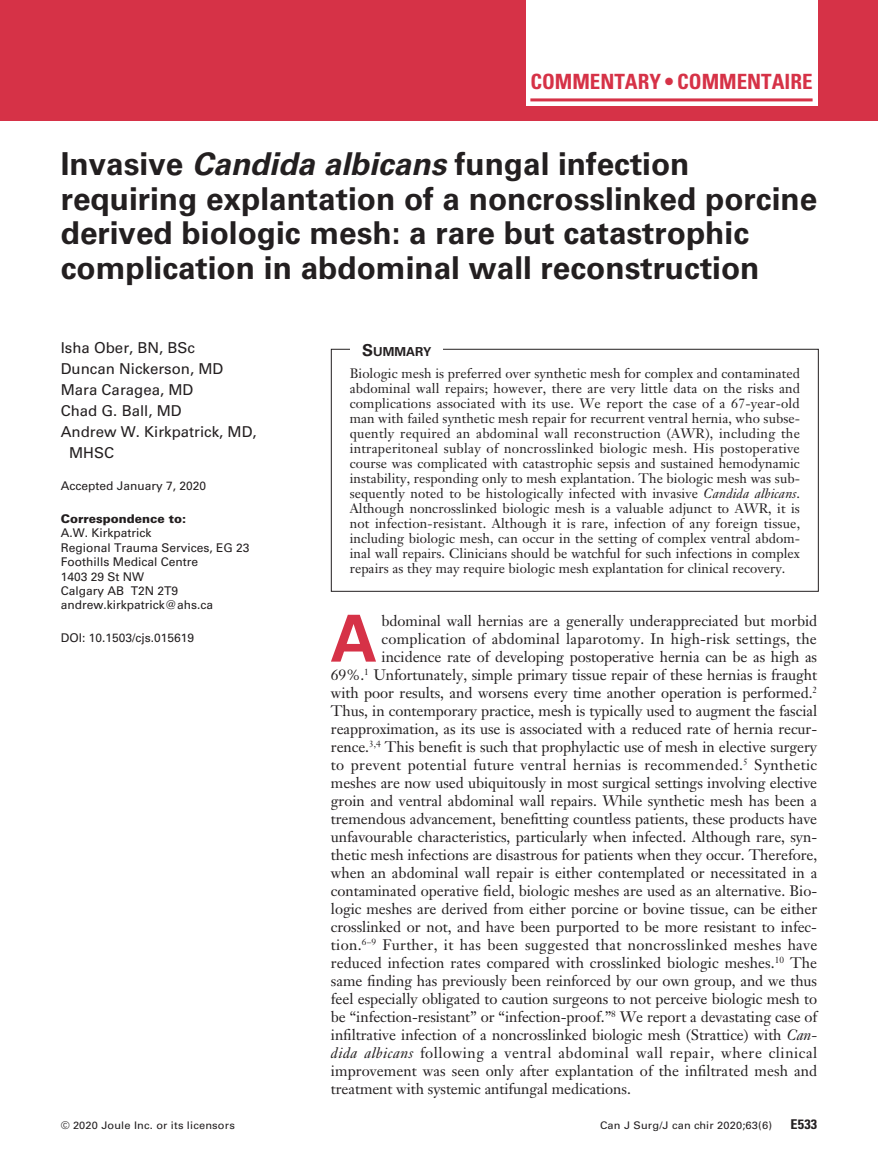
<style>
.page{position:relative;width:878px;height:1175px;background:#fff}
.page>*{position:absolute;margin:0;border:0;box-sizing:border-box;transform-origin:0 0}
.t1{font:700 64.8px "Univers LT Std";color:#d63247}
.t2{font:700 31.5px/34.5px "Univers LT Std";color:#231f20}
.t3{font:700 condensed 21px "Univers LT Std";color:#d63247}
.t4{font:15px "Janson Text LT Std";letter-spacing:-.005em;color:#231f20}
.t5{font:15px "Univers LT Std";color:#231f20}
.t6{font:15px "Janson Text LT Std";letter-spacing:.025em;color:#231f20}
.t7{font:15px "Janson Text LT Std";letter-spacing:.02em;color:#231f20}
.t8{font:15px "Janson Text LT Std";letter-spacing:.035em;color:#231f20}
.t9{font:15px "Janson Text LT Std";letter-spacing:.015em;color:#231f20}
.t10{font:13.5px/15px "Janson Text LT Std";letter-spacing:.005em;color:#231f20;text-align:justify}
.t11{font:700 condensed 13.5px "Univers LT Std";color:#231f20;scale:1.05 1}
.t12{font:700 12.3px "Univers LT Std";color:#231f20}
.t13{font:12px/14.4px "Univers LT Std";color:#231f20}
.t14{font:900 12px "Univers LT Std";color:#231f20}
.t15{font:10.5px "Univers LT Std";letter-spacing:.015em;color:#231f20;scale:1.05 1}
.s1{font-stretch:normal}
.s2{font-style:italic}
.s3{font-size:16.5px}
</style>
<div class="page">
<div style="left:0;top:0;width:878px;height:120px;background:#d63247"></div>
<div style="left:331px;top:349px;width:487px;height:242px;border:1px solid #231f20"></div>
<div style="left:351px;top:342px;width:92px;height:17px;background:#fff"></div>
<div style="left:526px;top:0;width:291px;height:106px;background:#fff"></div>
<hr style="left:530px;top:98px;width:282px;height:3px;background:#d63247">
<h3 class="t3" style="left:530px;top:69px;width:284px">COMMENTARY <span class="s1">•</span> COMMENTAIRE</h3>
<h2 class="t2" style="left:61px;top:147px;width:757px">Invasive <span class="s2">Candida albicans</span> fungal infection requiring explantation of a noncrosslinked porcine derived biologic mesh: a rare but catastrophic complication in abdominal wall reconstruction</h2>
<p class="t5" style="left:61px;top:339px;width:136px">Isha Ober, BN, BSc</p>
<p class="t5" style="left:61px;top:360px;width:164px">Duncan Nickerson, MD</p>
<p class="t5" style="left:61px;top:381px;width:134px">Mara Caragea, MD</p>
<p class="t5" style="left:61px;top:402px;width:122px">Chad G. Ball, MD</p>
<p class="t5" style="left:61px;top:423px;width:197px">Andrew W. Kirkpatrick, MD,</p>
<p class="t5" style="left:69px;top:444px;width:46px">MHSC</p>
<p class="t13" style="left:61px;top:479px;width:147px">Accepted January 7, 2020</p>
<p class="t14" style="left:61px;top:511px;width:127px">Correspondence to:</p>
<p class="t13" style="left:61px;top:526px;width:190px">A.W. Kirkpatrick<br>Regional Trauma Services, EG 23<br>Foothills Medical Centre<br>1403 29 St NW<br>Calgary AB T2N 2T9 andrew.kirkpatrick@ahs.ca</p>
<p class="t13" style="left:61px;top:630px;width:135px">DOI: 10.1503/cjs.015619</p>
<p class="t12" style="left:362px;top:345px;width:71px"><span class="s3">S</span>UMMARY</p>
<p class="t10" style="left:350px;top:365px;width:452px">Biologic mesh is preferred over synthetic mesh for complex and contaminated abdominal wall repairs; however, there are very little data on the risks and complications associated with its use. We report the case of a 67-year-old man with failed synthetic mesh repair for recurrent ventral hernia, who subse&shy;quently required an abdominal wall reconstruction (AWR), including the intraperitoneal sublay of noncrosslinked biologic mesh. His postoperative course was complicated with catastrophic sepsis and sustained hemodynamic instability, responding only to mesh explantation. The biologic mesh was sub&shy;sequently noted to be histologically infected with invasive <span class="s2">Candida albicans</span>.<br>Although noncrosslinked biologic mesh is a valuable adjunct to AWR, it is not infection-resistant. Although it is rare, infection of any foreign tissue, including biologic mesh, can occur in the setting of complex ventral abdom&shy;inal wall repairs. Clinicians should be watchful for such infections in complex repairs as they may require biologic mesh explantation for clinical recovery.</p>
<h1 class="t1" style="left:330px;top:601px;width:48px">A</h1>
<p class="t4" style="left:381px;top:611px;width:437px">bdominal wall hernias are a generally underappreciated but morbid</p>
<p class="t9" style="left:381px;top:629px;width:437px">complication of abdominal laparotomy. In high-risk settings, the</p>
<p class="t4" style="left:381px;top:647px;width:437px">incidence rate of developing postoperative hernia can be as high as</p>
<p class="t4" style="left:331px;top:665px;width:488px">69%.<sup>1</sup> Unfortunately, simple primary tissue repair of these hernias is fraught</p>
<p class="t4" style="left:331px;top:683px;width:487px">with poor results, and worsens every time another operation is performed.<sup>2</sup></p>
<p class="t4" style="left:331px;top:701px;width:488px">Thus, in contemporary practice, mesh is typically used to augment the fascial</p>
<p class="t4" style="left:331px;top:719px;width:488px">reapproximation, as its use is associated with a reduced rate of hernia recur-</p>
<p class="t4" style="left:331px;top:737px;width:487px">rence.<sup>3,4</sup> This benefit is such that prophylactic use of mesh in elective surgery</p>
<p class="t6" style="left:331px;top:755px;width:488px">to prevent potential future ventral hernias is recommended.<sup>5</sup> Synthetic</p>
<p class="t4" style="left:331px;top:773px;width:488px">meshes are now used ubiquitously in most surgical settings involving elective</p>
<p class="t4" style="left:331px;top:791px;width:487px">groin and ventral abdominal wall repairs. While synthetic mesh has been a</p>
<p class="t4" style="left:331px;top:809px;width:488px">tremendous advancement, benefitting countless patients, these products have</p>
<p class="t4" style="left:331px;top:827px;width:488px">unfavourable characteristics, particularly when infected. Although rare, syn-</p>
<p class="t4" style="left:331px;top:845px;width:488px">thetic mesh infections are disastrous for patients when they occur. Therefore,</p>
<p class="t4" style="left:331px;top:863px;width:488px">when an abdominal wall repair is either contemplated or necessitated in a</p>
<p class="t4" style="left:331px;top:881px;width:488px">contaminated operative field, biologic meshes are used as an alternative. Bio-</p>
<p class="t4" style="left:331px;top:899px;width:488px">logic meshes are derived from either porcine or bovine tissue, can be either</p>
<p class="t4" style="left:331px;top:917px;width:487px">crosslinked or not, and have been purported to be more resistant to infec-</p>
<p class="t7" style="left:331px;top:935px;width:488px">tion.<sup>6–9</sup> Further, it has been suggested that noncrosslinked meshes have</p>
<p class="t4" style="left:331px;top:953px;width:487px">reduced infection rates compared with crosslinked biologic meshes.<sup>10</sup> The</p>
<p class="t4" style="left:331px;top:971px;width:487px">same finding has previously been reinforced by our own group, and we thus</p>
<p class="t4" style="left:331px;top:989px;width:487px">feel especially obligated to caution surgeons to not perceive biologic mesh to</p>
<p class="t4" style="left:331px;top:1007px;width:487px">be “infection-resistant” or “infection-proof.”<sup>8</sup> We report a devastating case of</p>
<p class="t4" style="left:331px;top:1025px;width:488px">infiltrative infection of a noncrosslinked biologic mesh (Strattice) with <span class="s2">Can-</span></p>
<p class="t8" style="left:331px;top:1043px;width:488px"><span class="s2">dida albicans</span> following a ventral abdominal wall repair, where clinical</p>
<p class="t4" style="left:331px;top:1061px;width:488px">improvement was seen only after explantation of the infiltrated mesh and</p>
<p class="t4" style="left:331px;top:1079px;width:301px">treatment with systemic antifungal medications.</p>
<p class="t15" style="left:61px;top:1119px;width:167px">© 2020 Joule Inc. or its licensors</p>
<p class="t15" style="left:600px;top:1119px;width:165px">Can J Surg/J can chir 2020;63(6)</p>
<p class="t11" style="left:790px;top:1116px;width:27px">E533</p>
</div>
